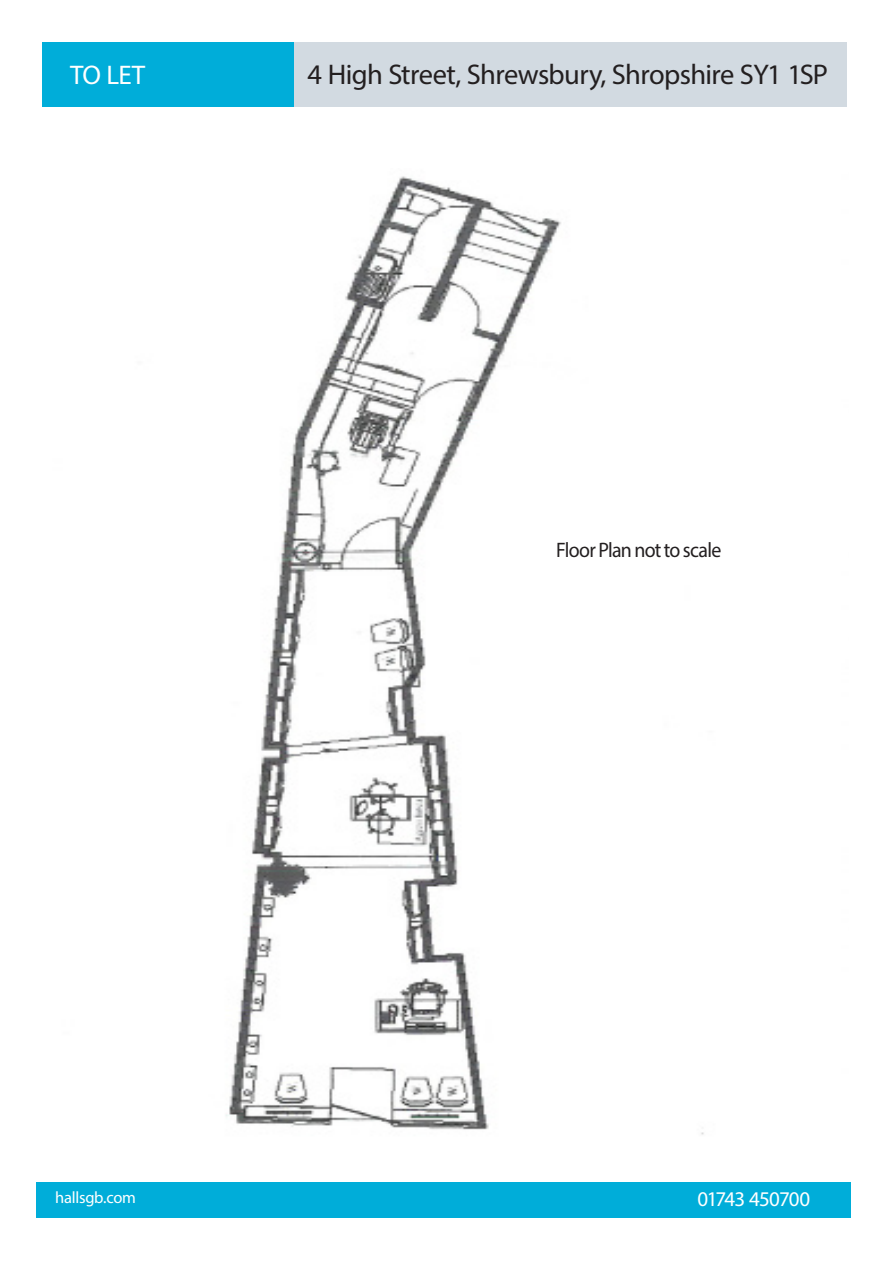
<style>
.page{position:relative;width:893px;height:1263px;background:#fff}
.page>*{position:absolute;margin:0;border:0;box-sizing:border-box;transform-origin:0 0}
.t1{font:28.5px "Myriad Pro";letter-spacing:-.025em;color:#231f20}
.t2{font:27px "Myriad Pro";color:#fff}
.Halls_main_body_bull{font:21px "Myriad Pro";letter-spacing:-.035em;color:#231f20;scale:.95 1}
.t3{font:21px "Myriad Pro";letter-spacing:-.045em;color:#fff}
.t4{font:16.5px "Myriad Pro";letter-spacing:-.015em;color:#fff}
</style>
<div class="page">
<div style="left:43px;top:43px;width:251px;height:64px;background:#00add9"></div>
<div style="left:36px;top:1182px;width:814px;height:36px;background:#00add9"></div>
<div style="left:294px;top:43px;width:553px;height:64px;background:#d2dae1"></div>
<img style="left:225px;top:176px;width:479px;height:959px">
<p class="t2" style="left:70px;top:58px;width:76px">TO LET</p>
<p class="t1" style="left:308px;top:57px;width:522px">4 High Street, Shrewsbury, Shropshire SY1 1SP</p>
<p class="Halls_main_body_bull" style="left:556px;top:537px;width:175px">Floor Plan not to scale</p>
<p class="t4" style="left:55px;top:1187px;width:82px">hallsgb.com</p>
<p class="t3" style="left:697px;top:1186px;width:115px">01743 450700</p>
</div>
